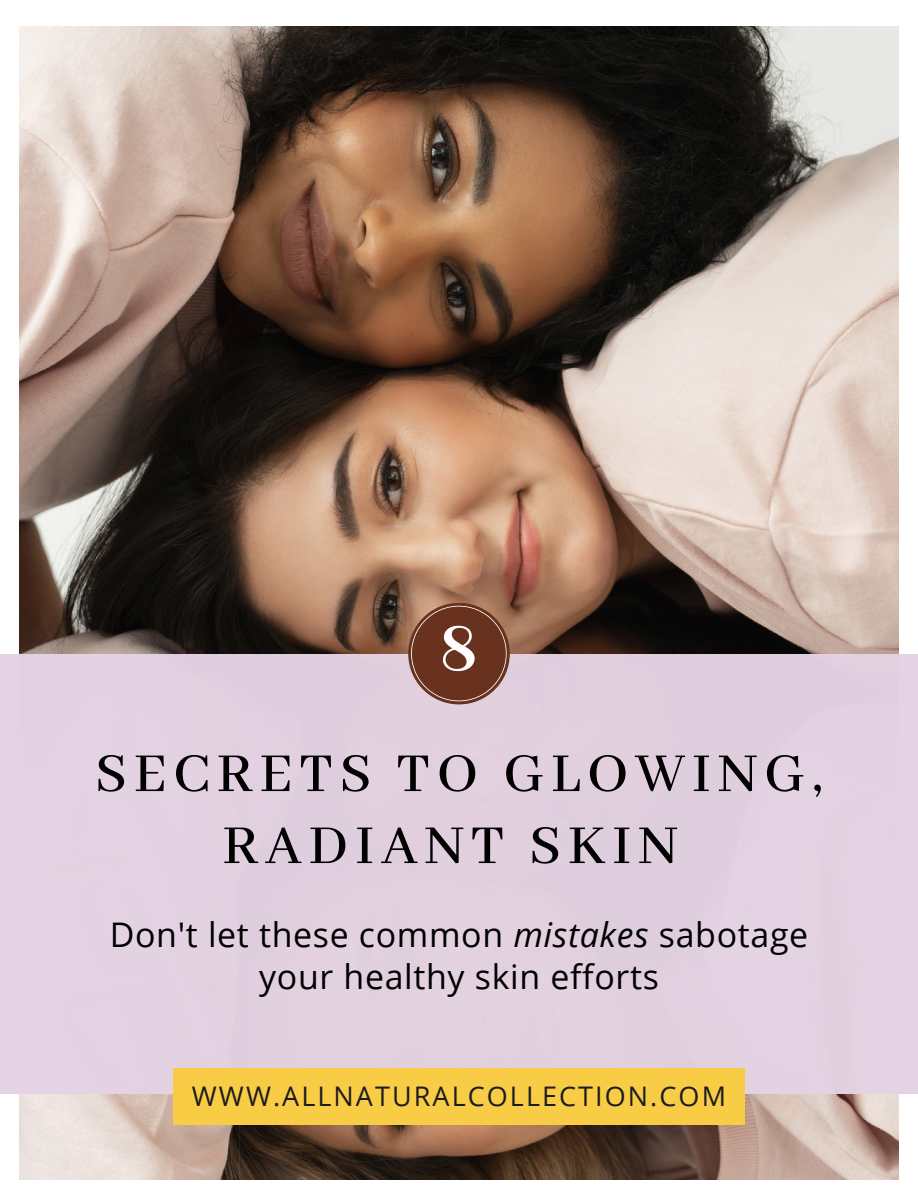
<style>
.page{position:relative;width:918px;height:1188px;background:#fff}
.page>*{position:absolute;margin:0;border:0;box-sizing:border-box;transform-origin:0 0}
.t1{font:800 73.8px "Abhaya Libre";color:#fff}
.t2{font:500 60.6px/72px "Abhaya Libre";letter-spacing:.11em;color:#010101;text-align:center}
.t3{font:33.9px/42.8px "Open Sans";letter-spacing:.02em;color:#010101;text-align:center}
.t4{font:27px "Open Sans";letter-spacing:.075em;color:#1c1c1c}
.s1{font-style:italic}
</style>
<div class="page">
<img style="left:20px;top:26px;width:878px;height:1153px">
<div style="left:0;top:654px;width:918px;height:440px;background:#e4d3e3"></div>
<div style="left:173px;top:1068px;width:572px;height:57px;background:#f9cc46"></div>
<svg style="left:408px;top:603px;width:102px;height:101px"></svg>
<svg style="left:411px;top:606px;width:96px;height:95px;background:#7a4837"></svg>
<h1 class="t1" style="left:439px;top:608px;width:41px">8</h1>
<h2 class="t2" style="left:95px;top:740px;width:729px">SECRETS TO GLOWING,<br>RADIANT SKIN</h2>
<p class="t3" style="left:110px;top:912px;width:700px">Don't let these common <span class="s1">mistakes</span> sabotage your healthy skin efforts</p>
<p class="t4" style="left:192px;top:1077px;width:536px">WWW.ALLNATURALCOLLECTION.COM</p>
</div>
